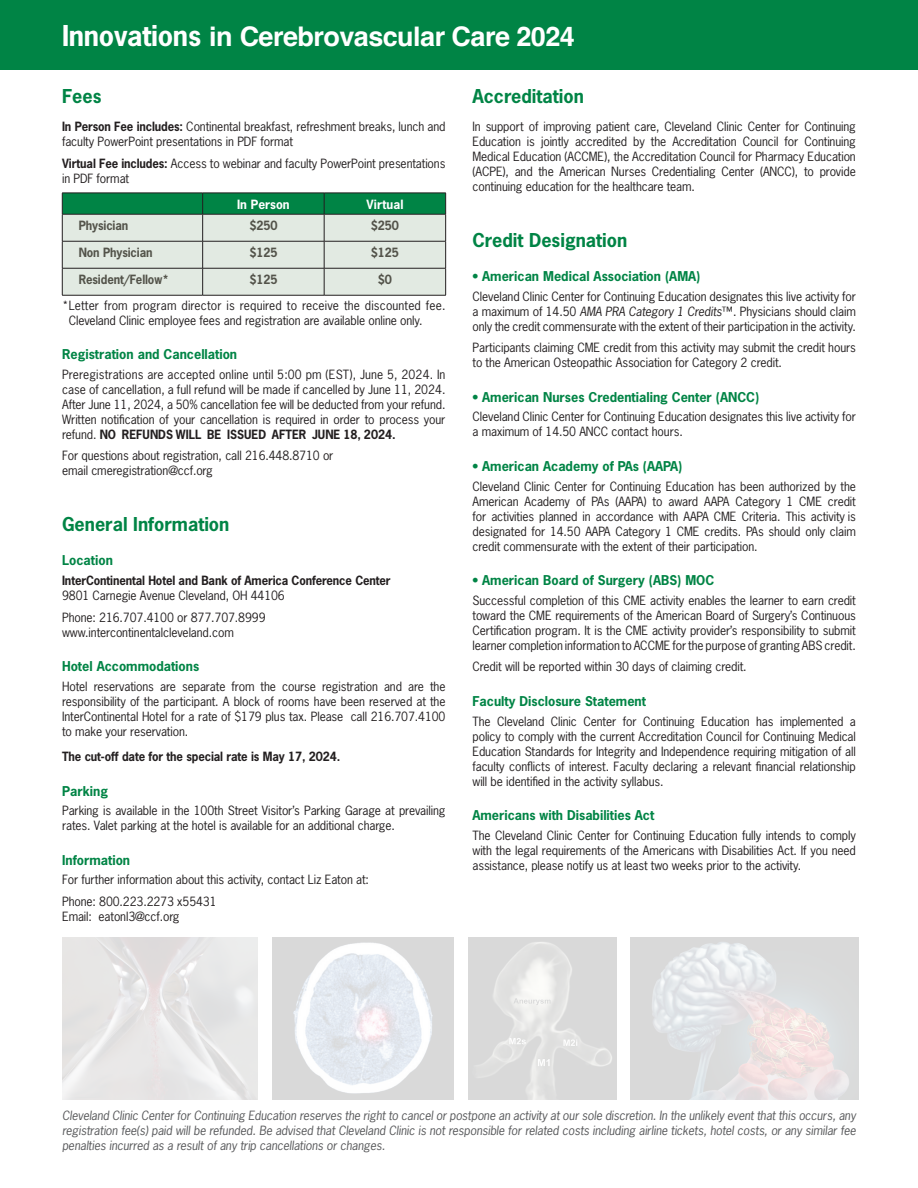
<style>
.page{position:relative;width:918px;height:1188px;background:#fff}
.page>*{position:absolute;margin:0;border:0;box-sizing:border-box;transform-origin:0 0}
.t1{font:700 27px "Helvetica";letter-spacing:-.02em;color:#fff}
.SUBHEAD{font:700 18px "News Gothic Std";color:#008445}
.SM_SUB{font:700 12.75px "News Gothic Std";color:#008445}
.SM_COPY{font:12px/15px "News Gothic Std";letter-spacing:-.01em;color:#231f20}
.SM_COPY-2{font:italic 12px/15px "News Gothic Std";letter-spacing:-.01em;color:#58595b;text-align:justify}
.SM_COPY-3{font:700 12px/15px "News Gothic Std";letter-spacing:-.01em;color:#231f20;scale:.95 1}
.t2{font:700 12px "News Gothic Std";letter-spacing:-.01em;color:#53534a;scale:.95 1}
.t3{font:700 12px "News Gothic Std";letter-spacing:.005em;color:#fff}
.s1{font-family:"News Gothic Std"}
.s2{font-weight:700}
.s3{font-weight:400}
.s4{font-style:italic}
</style>
<div class="page">
<div style="left:0;top:0;width:918px;height:70px;background:#008445"></div>
<svg style="left:62px;top:193px;width:384px;height:102px"></svg>
<hr style="left:62px;top:295px;width:141px;height:1px;background:#231f20">
<hr style="left:203px;top:295px;width:121px;height:1px;background:#231f20">
<hr style="left:324px;top:295px;width:122px;height:1px;background:#231f20">
<img style="left:62px;top:938px;width:196px;height:161px">
<img style="left:273px;top:938px;width:181px;height:161px">
<img style="left:630px;top:938px;width:228px;height:161px">
<img style="left:468px;top:938px;width:148px;height:161px">
<p class="t1" style="left:62px;top:20px;width:514px"><span class="s1">Innovations</span> in Cerebrovascular Care 2024</p>
<p class="SUBHEAD" style="left:62px;top:84px;width:41px">Fees</p>
<p class="SM_COPY" style="left:62px;top:119px;width:385px"><span class="s2">In Person Fee includes:</span> Continental breakfast, refreshment breaks, lunch and faculty PowerPoint presentations in PDF format</p>
<p class="SM_COPY" style="left:62px;top:156px;width:385px"><span class="s2">Virtual Fee includes:</span> Access to webinar and faculty PowerPoint presentations in PDF format</p>
<p class="t3" style="left:237px;top:196px;width:54px">In Person</p>
<p class="t3" style="left:366px;top:196px;width:39px">Virtual</p>
<p class="t2" style="left:79px;top:217px;width:54px">Physician</p>
<p class="t2" style="left:249px;top:217px;width:31px">$250</p>
<p class="t2" style="left:371px;top:217px;width:31px">$250</p>
<p class="t2" style="left:79px;top:244px;width:79px">Non Physician</p>
<p class="t2" style="left:249px;top:244px;width:31px">$125</p>
<p class="t2" style="left:371px;top:244px;width:31px">$125</p>
<p class="t2" style="left:79px;top:271px;width:97px">Resident/Fellow*</p>
<p class="t2" style="left:249px;top:271px;width:31px">$125</p>
<p class="t2" style="left:378px;top:271px;width:16px">$0</p>
<p class="SM_COPY" style="left:69px;top:297px;width:378px;text-indent:-7px">*Letter from program director is required to receive the discounted fee.<br>Cleveland Clinic employee fees and registration are available online only.</p>
<p class="SM_SUB" style="left:62px;top:346px;width:177px">Registration and Cancellation</p>
<p class="SM_COPY" style="left:62px;top:367px;width:385px;text-align:justify">Preregistrations are accepted online until 5:00 pm (EST), June 5, 2024. In case of cancellation, a full refund will be made if cancelled by June 11, 2024.<br>After June 11, 2024, a 50% cancellation fee will be deducted from your refund.<br>Written notification of your cancellation is required in order to process your refund. <span class="s2">NO REFUNDS WILL BE ISSUED AFTER JUNE 18, 2024.</span></p>
<p class="SM_COPY" style="left:62px;top:448px;width:273px">For questions about registration, call 216.448.8710 or email cmeregistration@ccf.org</p>
<p class="SUBHEAD" style="left:62px;top:512px;width:169px">General Information</p>
<p class="SM_SUB" style="left:62px;top:552px;width:52px">Location</p>
<p class="SM_COPY-3" style="left:62px;top:573px;width:347px">InterContinental Hotel and Bank of America Conference Center<br><span class="s3">9801 Carnegie Avenue Cleveland, OH 44106</span></p>
<p class="SM_COPY" style="left:62px;top:610px;width:205px">Phone: 216.707.4100 or 877.707.8999 www.intercontinentalcleveland.com</p>
<p class="SM_SUB" style="left:62px;top:658px;width:139px">Hotel Accommodations</p>
<p class="SM_COPY" style="left:62px;top:679px;width:385px;text-align:justify">Hotel reservations are separate from the course registration and are the responsibility of the participant. A block of rooms have been reserved at the InterContinental Hotel for a rate of $179 plus tax. Please call 216.707.4100 to make your reservation.</p>
<p class="SM_COPY-3" style="left:62px;top:749px;width:294px">The cut-off date for the special rate is May 17, 2024.</p>
<p class="SM_SUB" style="left:62px;top:782px;width:47px">Parking</p>
<p class="SM_COPY" style="left:62px;top:803px;width:385px">Parking is available in the 100th Street Visitor’s Parking Garage at prevailing rates. Valet parking at the hotel is available for an additional charge.</p>
<p class="SM_SUB" style="left:62px;top:851px;width:70px">Information</p>
<p class="SM_COPY" style="left:62px;top:872px;width:308px">For further information about this activity, contact Liz Eaton at:</p>
<p class="SM_COPY" style="left:62px;top:894px;width:156px">Phone: 800.223.2273 x55431<br>Email: eatonl3@ccf.org</p>
<p class="SUBHEAD" style="left:472px;top:84px;width:113px">Accreditation</p>
<p class="SM_COPY" style="left:472px;top:119px;width:385px;text-align:justify">In support of improving patient care, Cleveland Clinic Center for Continuing Education is jointly accredited by the Accreditation Council for Continuing Medical Education (ACCME), the Accreditation Council for Pharmacy Education (ACPE), and the American Nurses Credentialing Center (ANCC), to provide continuing education for the healthcare team.</p>
<p class="SUBHEAD" style="left:472px;top:228px;width:156px">Credit Designation</p>
<p class="SM_SUB" style="left:472px;top:268px;width:230px">• American Medical Association (AMA)</p>
<p class="SM_COPY" style="left:472px;top:289px;width:385px;text-align:justify">Cleveland Clinic Center for Continuing Education designates this live activity for a maximum of 14.50 <span class="s4">AMA PRA Category 1 Credits</span>™. Physicians should claim only the credit commensurate with the extent of their participation in the activity.</p>
<p class="SM_COPY" style="left:472px;top:340px;width:385px">Participants claiming CME credit from this activity may submit the credit hours to the American Osteopathic Association for Category 2 credit.</p>
<p class="SM_SUB" style="left:472px;top:389px;width:288px">• American Nurses Credentialing Center (ANCC)</p>
<p class="SM_COPY" style="left:472px;top:409px;width:385px">Cleveland Clinic Center for Continuing Education designates this live activity for a maximum of 14.50 ANCC contact hours.</p>
<p class="SM_SUB" style="left:472px;top:458px;width:211px">• American Academy of PAs (AAPA)</p>
<p class="SM_COPY" style="left:472px;top:478px;width:385px;text-align:justify">Cleveland Clinic Center for Continuing Education has been authorized by the American Academy of PAs (AAPA) to award AAPA Category 1 CME credit for activities planned in accordance with AAPA CME Criteria. This activity is designated for 14.50 AAPA Category 1 CME credits. PAs should only claim credit commensurate with the extent of their participation.</p>
<p class="SM_SUB" style="left:472px;top:572px;width:243px">• American Board of Surgery (ABS) MOC</p>
<p class="SM_COPY" style="left:472px;top:593px;width:385px;text-align:justify">Successful completion of this CME activity enables the learner to earn credit toward the CME requirements of the American Board of Surgery’s Continuous Certification program. It is the CME activity provider’s responsibility to submit learner completion information to ACCME for the purpose of granting ABS credit.</p>
<p class="SM_COPY" style="left:472px;top:659px;width:276px">Credit will be reported within 30 days of claiming credit.</p>
<p class="SM_SUB" style="left:472px;top:693px;width:175px">Faculty Disclosure Statement</p>
<p class="SM_COPY" style="left:472px;top:713px;width:385px;text-align:justify">The Cleveland Clinic Center for Continuing Education has implemented a policy to comply with the current Accreditation Council for Continuing Medical Education Standards for Integrity and Independence requiring mitigation of all faculty conflicts of interest. Faculty declaring a relevant financial relationship will be identified in the activity syllabus.</p>
<p class="SM_SUB" style="left:472px;top:807px;width:183px">Americans with Disabilities Act</p>
<p class="SM_COPY" style="left:472px;top:827px;width:385px;text-align:justify">The Cleveland Clinic Center for Continuing Education fully intends to comply with the legal requirements of the Americans with Disabilities Act. If you need assistance, please notify us at least two weeks prior to the activity.</p>
<p class="SM_COPY-2" style="left:62px;top:1108px;width:795px">Cleveland Clinic Center for Continuing Education reserves the right to cancel or postpone an activity at our sole discretion. In the unlikely event that this occurs, any registration fee(s) paid will be refunded. Be advised that Cleveland Clinic is not responsible for related costs including airline tickets, hotel costs, or any similar fee penalties incurred as a result of any trip cancellations or changes.</p>
</div>
